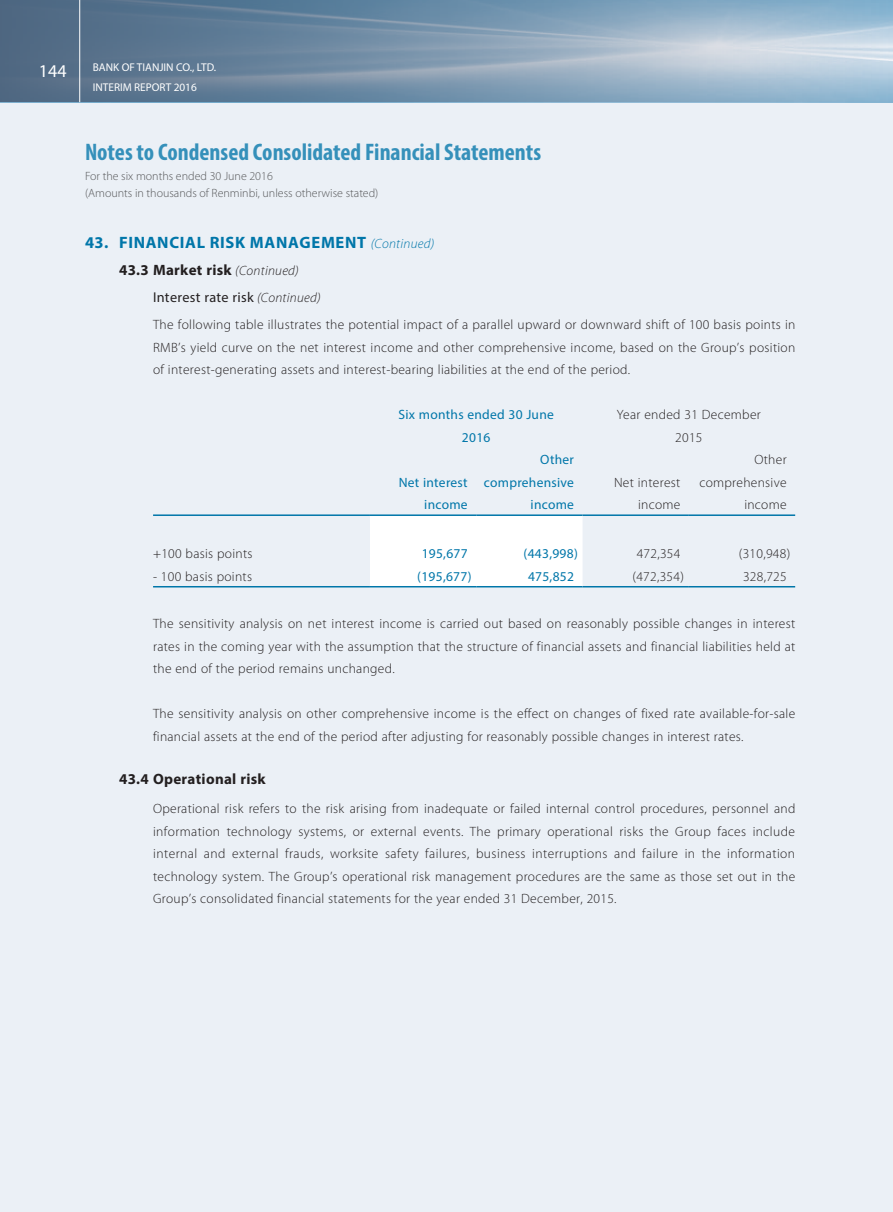
<style>
.page{position:relative;width:893px;height:1212px;background:#ebf0f6}
.page>*{position:absolute;margin:0;border:0;box-sizing:border-box;transform-origin:0 0}
.t1{font:700 condensed 24px "Myriad Pro";color:#3590ba}
.t2{font:18px "Myriad Pro";color:#fff}
.t3{font:700 16.5px "Myriad Pro";color:#0076a9}
.t4{font:700 15px "Myriad Pro";letter-spacing:.02em;color:#231f20}
.t5{font:14.25px "Myriad Pro";letter-spacing:.02em;color:#231f20}
.t6{font:300 13.5px/22.5px "Myriad Pro";letter-spacing:.02em;color:#231f20;text-align:justify}
.t7{font:13.5px "Myriad Pro";letter-spacing:.02em;color:#0076a9}
.t8{font:italic 300 13.5px "Myriad Pro";letter-spacing:.02em;color:#0076a9}
.t9{font:300 12px/16.5px "Myriad Pro";color:#57585a}
.t10{font:11.25px/19.5px "Myriad Pro";color:#fff}
.s1{font-weight:700;font-style:normal;font-size:16.5px}
.s2{font-weight:300;font-style:italic;font-size:13.5px}
</style>
<div class="page">
<svg style="left:0;top:0;width:892px;height:102px;background:#7f99af"></svg>
<hr style="left:79px;top:0;width:1px;height:102px;background:#fff">
<hr style="left:892px;top:0;width:1px;height:102px;background:#fff">
<div style="left:370px;top:516px;width:213px;height:70px;background:#fff"></div>
<hr style="left:153px;top:514px;width:217px;height:2px;background:#0076a9">
<hr style="left:370px;top:514px;width:106px;height:2px;background:#0076a9">
<hr style="left:476px;top:514px;width:107px;height:2px;background:#0076a9">
<hr style="left:583px;top:514px;width:106px;height:2px;background:#0076a9">
<hr style="left:689px;top:514px;width:106px;height:2px;background:#0076a9">
<hr style="left:153px;top:586px;width:217px;height:1px;background:#0076a9">
<hr style="left:370px;top:586px;width:106px;height:1px;background:#0076a9">
<hr style="left:476px;top:586px;width:107px;height:1px;background:#0076a9">
<hr style="left:583px;top:586px;width:106px;height:1px;background:#0076a9">
<hr style="left:689px;top:586px;width:106px;height:1px;background:#0076a9">
<h2 class="t2" style="left:39px;top:60px;width:29px">144</h2>
<p class="t10" style="left:93px;top:58px;width:125px">BANK OF TIANJIN CO., LTD.<br>INTERIM REPORT 2016</p>
<h1 class="t1" style="left:85px;top:137px;width:458px">Notes to Condensed Consolidated Financial Statements</h1>
<p class="t9" style="left:85px;top:168px;width:295px">For the six months ended 30 June 2016<br>(Amounts in thousands of Renminbi, unless otherwise stated)</p>
<p class="t3" style="left:85px;top:231px;width:35px">43. FINANCIAL</p>
<p class="t3" style="left:210px;top:231px;width:10px">RISK</p>
<p class="t3" style="left:250px;top:231px;width:13px">MANAG</p>
<p class="t8" style="left:312px;top:236px;width:124px"><span class="s1">EMENT</span> (Continued)</p>
<p class="t4" style="left:119px;top:260px;width:181px">43.3 Market risk <span class="s2">(Continued)</span></p>
<p class="t5" style="left:153px;top:289px;width:169px">Interest rate risk <span class="s2">(Continued)</span></p>
<p class="t6" style="left:153px;top:314px;width:644px">The following table illustrates the potential impact of a parallel upward or downward shift of 100 basis points in RMB’s yield curve on the net interest income and other comprehensive income, based on the Group’s position of interest-generating assets and interest-bearing liabilities at the end of the period.</p>
<p class="t7" style="left:398px;top:406px;width:157px">Six months ended 30 June</p>
<p class="t6" style="left:617px;top:404px;width:145px">Year ended 31 December</p>
<p class="t7" style="left:462px;top:429px;width:30px">2016</p>
<p class="t6" style="left:675px;top:426px;width:29px">2015</p>
<p class="t7" style="left:540px;top:451px;width:35px">Other</p>
<p class="t6" style="left:754px;top:449px;width:34px">Other</p>
<p class="t7" style="left:399px;top:474px;width:177px">Net interest comprehensive</p>
<p class="t6" style="left:614px;top:471px;width:68px">Net interest</p>
<p class="t6" style="left:699px;top:471px;width:89px">comprehensive</p>
<p class="t7" style="left:424px;top:496px;width:45px">income</p>
<p class="t7" style="left:531px;top:496px;width:45px">income</p>
<p class="t6" style="left:638px;top:494px;width:44px">income</p>
<p class="t6" style="left:744px;top:494px;width:44px">income</p>
<p class="t6" style="left:153px;top:543px;width:101px">+100 basis points</p>
<p class="t7" style="left:422px;top:545px;width:48px">195,677</p>
<p class="t7" style="left:524px;top:545px;width:56px">(443,998)</p>
<p class="t6" style="left:637px;top:543px;width:45px">472,354</p>
<p class="t6" style="left:739px;top:543px;width:53px">(310,948)</p>
<p class="t6" style="left:153px;top:565px;width:100px">- 100 basis points</p>
<p class="t7" style="left:417px;top:568px;width:56px">(195,677)</p>
<p class="t7" style="left:528px;top:568px;width:48px">475,852</p>
<p class="t6" style="left:632px;top:565px;width:53px">(472,354)</p>
<p class="t6" style="left:743px;top:565px;width:45px">328,725</p>
<p class="t6" style="left:153px;top:612px;width:644px">The sensitivity analysis on net interest income is carried out based on reasonably possible changes in interest rates in the coming year with the assumption that the structure of financial assets and financial liabilities held at the end of the period remains unchanged.</p>
<p class="t6" style="left:153px;top:702px;width:644px">The sensitivity analysis on other comprehensive income is the effect on changes of fixed rate available-for-sale financial assets at the end of the period after adjusting for reasonably possible changes in interest rates.</p>
<p class="t4" style="left:119px;top:769px;width:148px">43.4 Operational risk</p>
<p class="t6" style="left:153px;top:797px;width:644px">Operational risk refers to the risk arising from inadequate or failed internal control procedures, personnel and information technology systems, or external events. The primary operational risks the Group faces include internal and external frauds, worksite safety failures, business interruptions and failure in the information technology system. The Group’s operational risk management procedures are the same as those set out in the Group’s consolidated financial statements for the year ended 31 December, 2015.</p>
</div>
